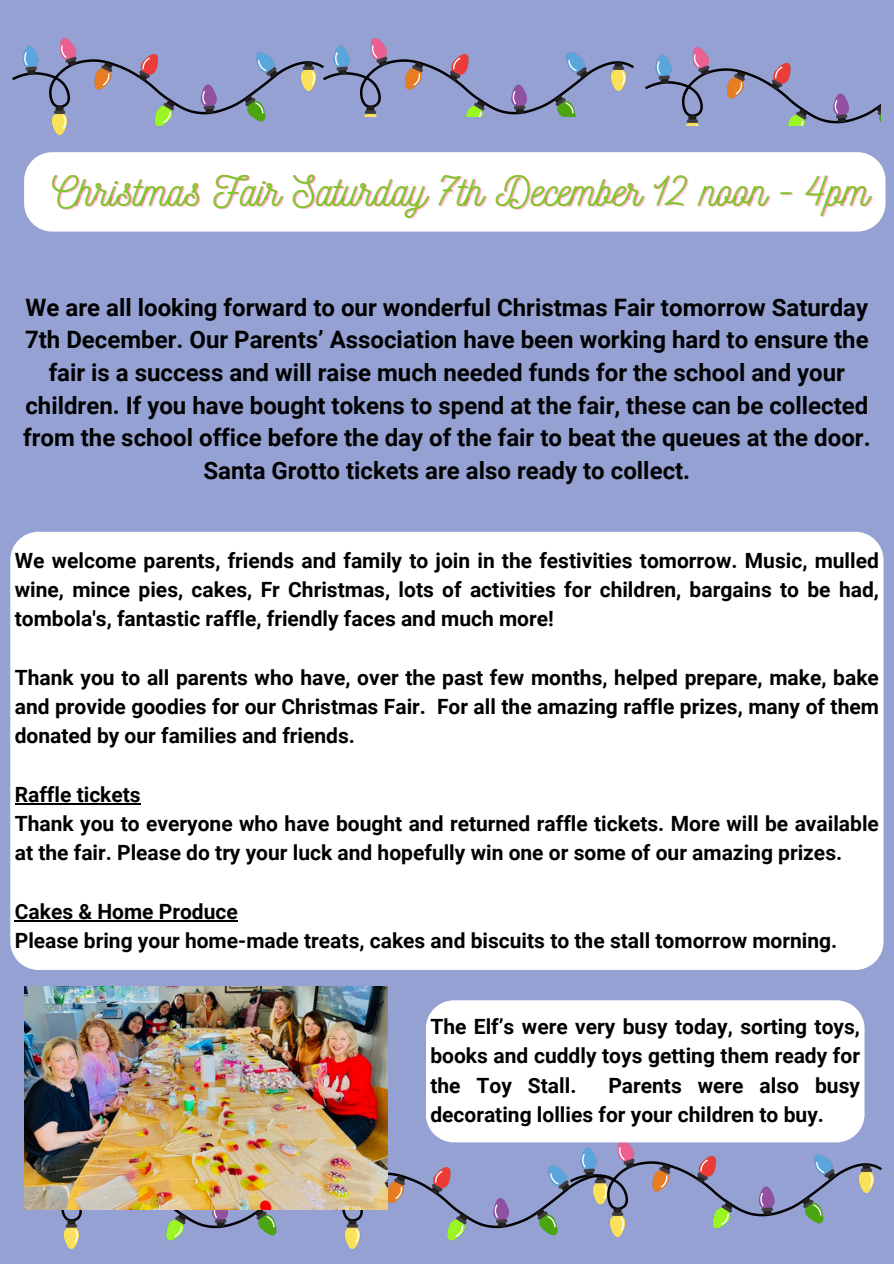
<style>
.page{position:relative;width:894px;height:1264px;background:#fff}
.page>*{position:absolute;margin:0;border:0;box-sizing:border-box;transform-origin:0 0}
.t1{font:42px "Nickainley";color:#75ce1f}
.t2{font:700 24px/32.7px "Roboto";color:#000;text-align:center}
.t3{font:700 21px/29.2px "Roboto";color:#000;text-align:justify}
</style>
<div class="page">
<div style="left:0;top:0;width:893px;height:1263px;background:#94a1d2"></div>
<img style="left:12px;top:38px;width:311px;height:97px">
<img style="left:323px;top:38px;width:310px;height:79px">
<img style="left:645px;top:47px;width:235px;height:79px">
<div style="left:24px;top:152px;width:861px;height:79px;background:#fff;border-radius:28px"></div>
<div style="left:10px;top:532px;width:873px;height:437px;background:#fff;border-radius:28px"></div>
<hr style="left:15px;top:803px;width:126px;height:1px;background:#000">
<hr style="left:15px;top:920px;width:223px;height:1px;background:#000">
<img style="left:335px;top:1151px;width:235px;height:97px">
<img style="left:24px;top:1209px;width:311px;height:39px">
<img style="left:570px;top:1140px;width:311px;height:96px">
<img style="left:24px;top:986px;width:363px;height:223px">
<div style="left:425px;top:1000px;width:439px;height:142px;background:#fff;border-radius:28px"></div>
<p class="t1" style="left:52px;top:164px;width:818px">Christmas Fair Saturday 7th December 12 noon - 4pm</p>
<p class="t2" style="left:23px;top:291px;width:848px">We are all looking forward to our wonderful Christmas Fair tomorrow Saturday 7th December. Our Parents’ Association have been working hard to ensure the fair is a success and will raise much needed funds for the school and your children. If you have bought tokens to spend at the fair, these can be collected from the school office before the day of the fair to beat the queues at the door.<br>Santa Grotto tickets are also ready to collect.</p>
<p class="t3" style="left:15px;top:546px;width:865px">We welcome parents, friends and family to join in the festivities tomorrow. Music, mulled wine, mince pies, cakes, Fr Christmas, lots of activities for children, bargains to be had, tombola's, fantastic raffle, friendly faces and much more!</p>
<p class="t3" style="left:15px;top:663px;width:865px">Thank you to all parents who have, over the past few months, helped prepare, make, bake and provide goodies for our Christmas Fair. For all the amazing raffle prizes, many of them donated by our families and friends.</p>
<p class="t3" style="left:15px;top:780px;width:127px">Raffle tickets</p>
<h1 class="t3" style="left:15px;top:809px;width:865px">Thank you to everyone who have bought and returned raffle tickets. More will be available at the fair. Please do try your luck and hopefully win one or some of our amazing prizes.</h1>
<h2 class="t3" style="left:15px;top:897px;width:224px">Cakes &amp; Home Produce</h2>
<p class="t3" style="left:15px;top:926px;width:823px">Please bring your home-made treats, cakes and biscuits to the stall tomorrow morning.</p>
<p class="t3" style="left:430px;top:1012px;width:431px">The Elf’s were very busy today, sorting toys, books and cuddly toys getting them ready for the Toy Stall.</p>
<p class="t3" style="left:430px;top:1070px;width:431px;text-indent:178px">Parents were also busy decorating lollies for your children to buy.</p>
</div>
